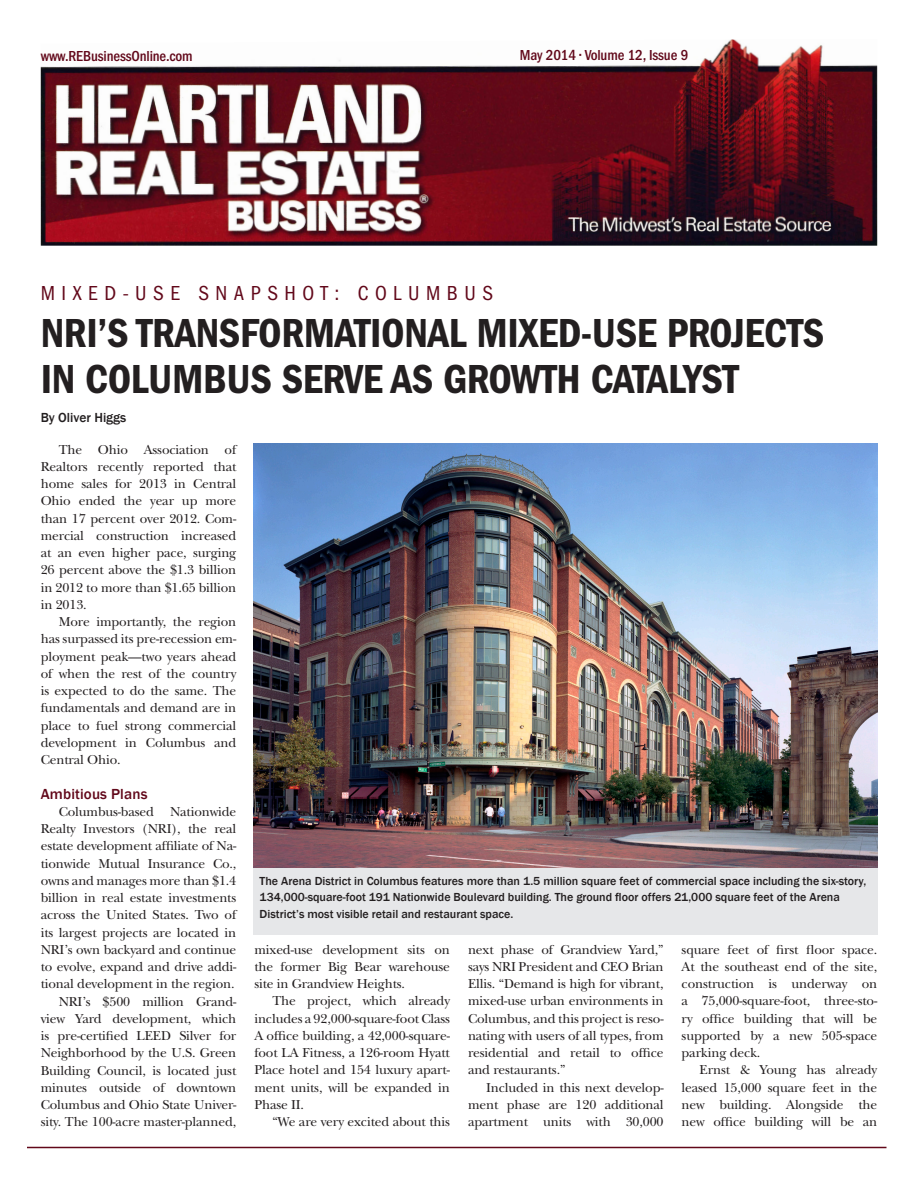
<style>
.page{position:relative;width:918px;height:1188px;background:#fff}
.page>*{position:absolute;margin:0;border:0;box-sizing:border-box;transform-origin:0 0}
.Headline{font:600 condensed 42px/46.5px "Franklin Gothic";letter-spacing:-.01em;color:#231f20}
.Headline-2{font:condensed 21px "Franklin Gothic";letter-spacing:.31em;color:#62081a}
.Headline-3{font:500 condensed 15px "Franklin Gothic";letter-spacing:-.01em;color:#62081a}
.Headline-4{font:500 condensed 15px "Franklin Gothic";letter-spacing:-.01em;color:#62091b}
.Headline-5{font:500 15px "Franklin Gothic";letter-spacing:.01em;color:#62081a}
.t1{font:13.5px/17.2px "New Baskerville";letter-spacing:-.01em;color:#231f20;text-align:justify}
.Headline-6{font:500 13.5px "Franklin Gothic";color:#231f20}
.Headline-7{font:500 12px/16.5px "Franklin Gothic";color:#231f20}
</style>
<div class="page">
<img style="left:41px;top:39px;width:836px;height:207px">
<hr style="left:27px;top:1147px;width:859px;height:1px;background:#62081a">
<div style="left:253px;top:444px;width:624px;height:490px;background:#e6e7e9"></div>
<img style="left:253px;top:444px;width:624px;height:423px">
<p class="Headline-3" style="left:41px;top:47px;width:154px">www.REBusinessOnline.com</p>
<p class="Headline-4" style="left:520px;top:46px;width:170px">May 2014 • Volume 12, Issue 9</p>
<p class="Headline-2" style="left:41px;top:281px;width:454px">MIXED-USE SNAPSHOT: COLUMBUS</p>
<p class="Headline" style="left:41px;top:310px;width:785px">NRI’S TRANSFORMATIONAL MIXED-USE PROJECTS<br>IN COLUMBUS SERVE AS GROWTH CATALYST</p>
<p class="Headline-6" style="left:41px;top:410px;width:87px">By Oliver Higgs</p>
<p class="t1" style="left:41px;top:441px;width:197px;text-indent:18px">The Ohio Association of Realtors recently reported that home sales for 2013 in Central Ohio ended the year up more than 17 percent over 2012. Com&shy;mercial construction increased at an even higher pace, surging 26 percent above the $1.3 billion in 2012 to more than $1.65 billion in 2013.</p>
<p class="t1" style="left:41px;top:613px;width:197px;text-indent:18px">More importantly, the region has surpassed its pre-recession em&shy;ployment peak—two years ahead of when the rest of the country is expected to do the same. The fundamentals and demand are in place to fuel strong commercial development in Columbus and Central Ohio.</p>
<p class="Headline-5" style="left:41px;top:784px;width:108px">Ambitious Plans</p>
<p class="t1" style="left:41px;top:803px;width:197px;text-indent:18px">Columbus-based Nationwide Realty Investors (NRI), the real estate development affiliate of Na&shy;tionwide Mutual Insurance Co., owns and manages more than $1.4 billion in real estate investments across the United States. Two of its largest projects are located in NRI’s own backyard and continue to evolve, expand and drive addi&shy;tional development in the region.</p>
<p class="t1" style="left:41px;top:993px;width:197px;text-indent:18px">NRI’s $500 million Grand&shy;view Yard development, which is pre-certified LEED Silver for Neighborhood by the U.S. Green Building Council, is located just minutes outside of downtown Columbus and Ohio State Univer&shy;sity. The 100-acre master-planned,</p>
<p class="Headline-7" style="left:260px;top:873px;width:608px">The Arena District in Columbus features more than 1.5 million square feet of commercial space including the six-story,<br>134,000-square-foot 191 Nationwide Boulevard building. The ground floor offers 21,000 square feet of the Arena<br>District’s most visible retail and restaurant space.</p>
<p class="t1" style="left:254px;top:941px;width:197px">mixed-use development sits on the former Big Bear warehouse site in Grandview Heights.</p>
<p class="t1" style="left:254px;top:993px;width:197px;text-indent:18px">The project, which already includes a 92,000-square-foot Class A office building, a 42,000-square&shy;foot LA Fitness, a 126-room Hyatt Place hotel and 154 luxury apart&shy;ment units, will be expanded in Phase II.</p>
<p class="t1" style="left:272px;top:1113px;width:179px">“We are very excited about this</p>
<p class="t1" style="left:468px;top:941px;width:197px">next phase of Grandview Yard,” says NRI President and CEO Brian Ellis. “Demand is high for vibrant, mixed-use urban environments in Columbus, and this project is reso&shy;nating with users of all types, from residential and retail to office and restaurants.”</p>
<p class="t1" style="left:468px;top:1079px;width:197px;text-indent:18px">Included in this next develop&shy;ment phase are 120 additional apartment units with 30,000</p>
<p class="t1" style="left:682px;top:941px;width:197px">square feet of first floor space.<br>At the southeast end of the site, construction is underway on a 75,000-square-foot, three-sto&shy;ry office building that will be supported by a new 505-space parking deck.</p>
<p class="t1" style="left:682px;top:1062px;width:197px;text-indent:18px">Ernst &amp; Young has already leased 15,000 square feet in the new building. Alongside the new office building will be an</p>
</div>
